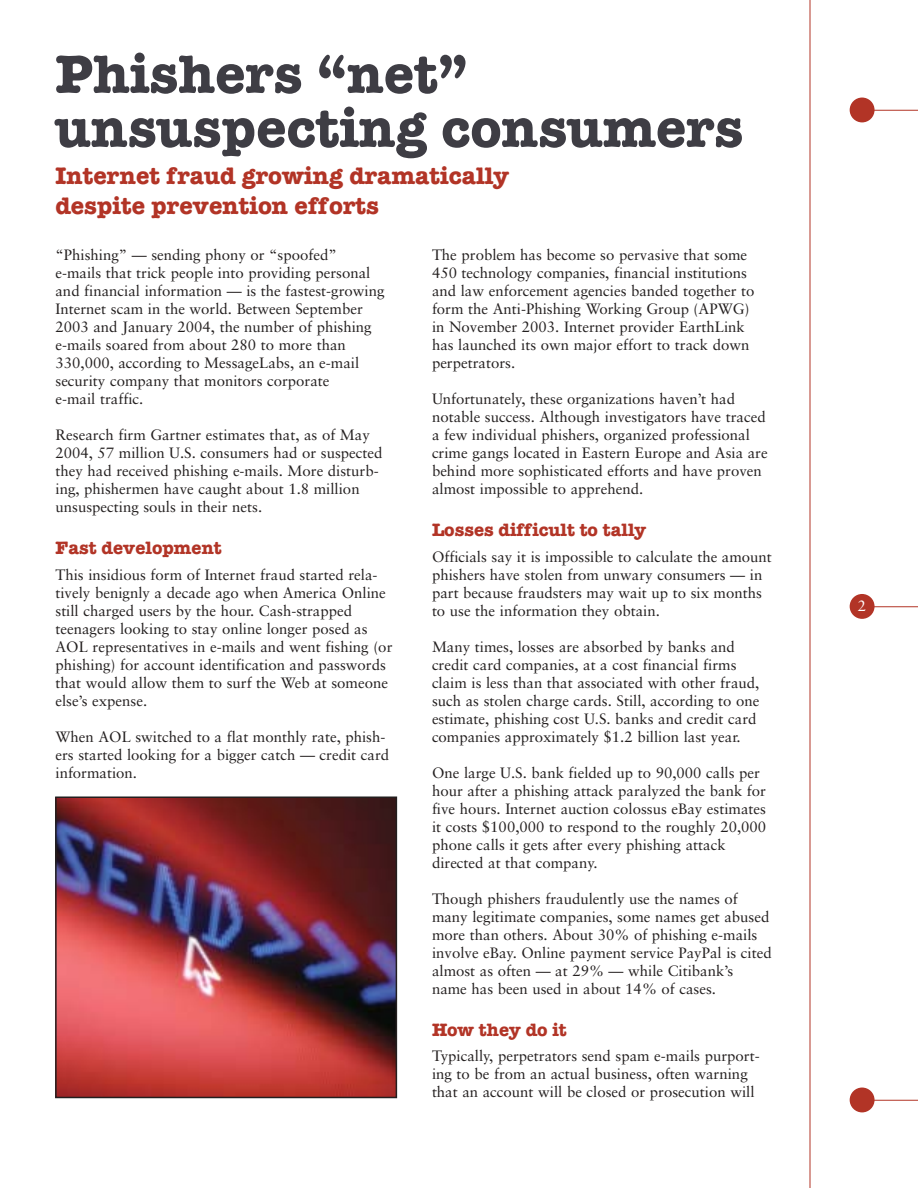
<style>
.page{position:relative;width:918px;height:1188px;background:#fff}
.page>*{position:absolute;margin:0;border:0;box-sizing:border-box;transform-origin:0 0}
.t1{font:700 54px/54px "American Typewriter";color:#3e3d44}
.t2{font:700 24px/30px "American Typewriter";color:#b23426}
.t3{font:700 18px "American Typewriter";color:#b23426}
.t4{font:15px/18px "Sabon";color:#231f1f}
.t5{font:15px "Sabon";color:#fff}
</style>
<div class="page">
<hr style="left:864px;top:110px;width:54px;height:1px;background:#b23426">
<hr style="left:864px;top:1100px;width:54px;height:1px;background:#b23426">
<hr style="left:864px;top:606px;width:54px;height:1px;background:#b23426">
<hr style="left:810px;top:0;width:1px;height:1188px;background:#b23426">
<div style="left:850px;top:98px;width:25px;height:24px;background:#b23426;border-radius:50%"></div>
<div style="left:850px;top:1088px;width:25px;height:24px;background:#b23426;border-radius:50%"></div>
<div style="left:850px;top:594px;width:25px;height:25px;background:#b23426;border-radius:50%"></div>
<img style="left:58px;top:799px;width:336px;height:296px">
<div style="left:55px;top:796px;width:342px;height:302px;border:2px solid #231f1f"></div>
<h1 class="t1" style="left:56px;top:52px;width:690px">Phishers “net” unsuspecting consumers</h1>
<h2 class="t2" style="left:56px;top:163px;width:455px">Internet fraud growing dramatically despite prevention efforts</h2>
<p class="t4" style="left:56px;top:247px;width:331px">“Phishing” — sending phony or “spoofed” e-mails that trick people into providing personal and financial information — is the fastest-growing Internet scam in the world. Between September 2003 and January 2004, the number of phishing e-mails soared from about 280 to more than 330,000, according to MessageLabs, an e-mail security company that monitors corporate<br>e-mail traffic.</p>
<p class="t4" style="left:56px;top:427px;width:329px">Research firm Gartner estimates that, as of May 2004, 57 million U.S. consumers had or suspected they had received phishing e-mails. More disturb&shy;ing, phishermen have caught about 1.8 million unsuspecting souls in their nets.</p>
<p class="t3" style="left:56px;top:542px;width:168px">Fast development</p>
<p class="t4" style="left:56px;top:567px;width:339px">This insidious form of Internet fraud started rela&shy;tively benignly a decade ago when America Online still charged users by the hour. Cash-strapped teenagers looking to stay online longer posed as AOL representatives in e-mails and went fishing (or phishing) for account identification and passwords that would allow them to surf the Web at someone else’s expense.</p>
<p class="t4" style="left:56px;top:729px;width:335px">When AOL switched to a flat monthly rate, phish&shy;ers started looking for a bigger catch — credit card information.</p>
<p class="t4" style="left:432px;top:247px;width:324px">The problem has become so pervasive that some 450 technology companies, financial institutions and law enforcement agencies banded together to form the Anti-Phishing Working Group (APWG) in November 2003. Internet provider EarthLink has launched its own major effort to track down perpetrators.</p>
<p class="t4" style="left:432px;top:391px;width:337px">Unfortunately, these organizations haven’t had notable success. Although investigators have traced a few individual phishers, organized professional crime gangs located in Eastern Europe and Asia are behind more sophisticated efforts and have proven almost impossible to apprehend.</p>
<p class="t3" style="left:432px;top:524px;width:216px">Losses difficult to tally</p>
<p class="t4" style="left:432px;top:549px;width:341px">Officials say it is impossible to calculate the amount phishers have stolen from unwary consumers — in part because fraudsters may wait up to six months to use the information they obtain.</p>
<p class="t4" style="left:432px;top:639px;width:329px">Many times, losses are absorbed by banks and credit card companies, at a cost financial firms claim is less than that associated with other fraud, such as stolen charge cards. Still, according to one estimate, phishing cost U.S. banks and credit card companies approximately $1.2 billion last year.</p>
<p class="t4" style="left:432px;top:765px;width:336px">One large U.S. bank fielded up to 90,000 calls per hour after a phishing attack paralyzed the bank for five hours. Internet auction colossus eBay estimates it costs $100,000 to respond to the roughly 20,000 phone calls it gets after every phishing attack directed at that company.</p>
<p class="t4" style="left:432px;top:891px;width:341px">Though phishers fraudulently use the names of many legitimate companies, some names get abused more than others. About 30% of phishing e-mails involve eBay. Online payment service PayPal is cited almost as often — at 29% — while Citibank’s name has been used in about 14% of cases.</p>
<p class="t3" style="left:432px;top:1023px;width:136px">How they do it</p>
<p class="t4" style="left:432px;top:1048px;width:329px">Typically, perpetrators send spam e-mails purport&shy;ing to be from an actual business, often warning that an account will be closed or prosecution will</p>
<p class="t5" style="left:858px;top:600px;width:10px">2</p>
</div>
